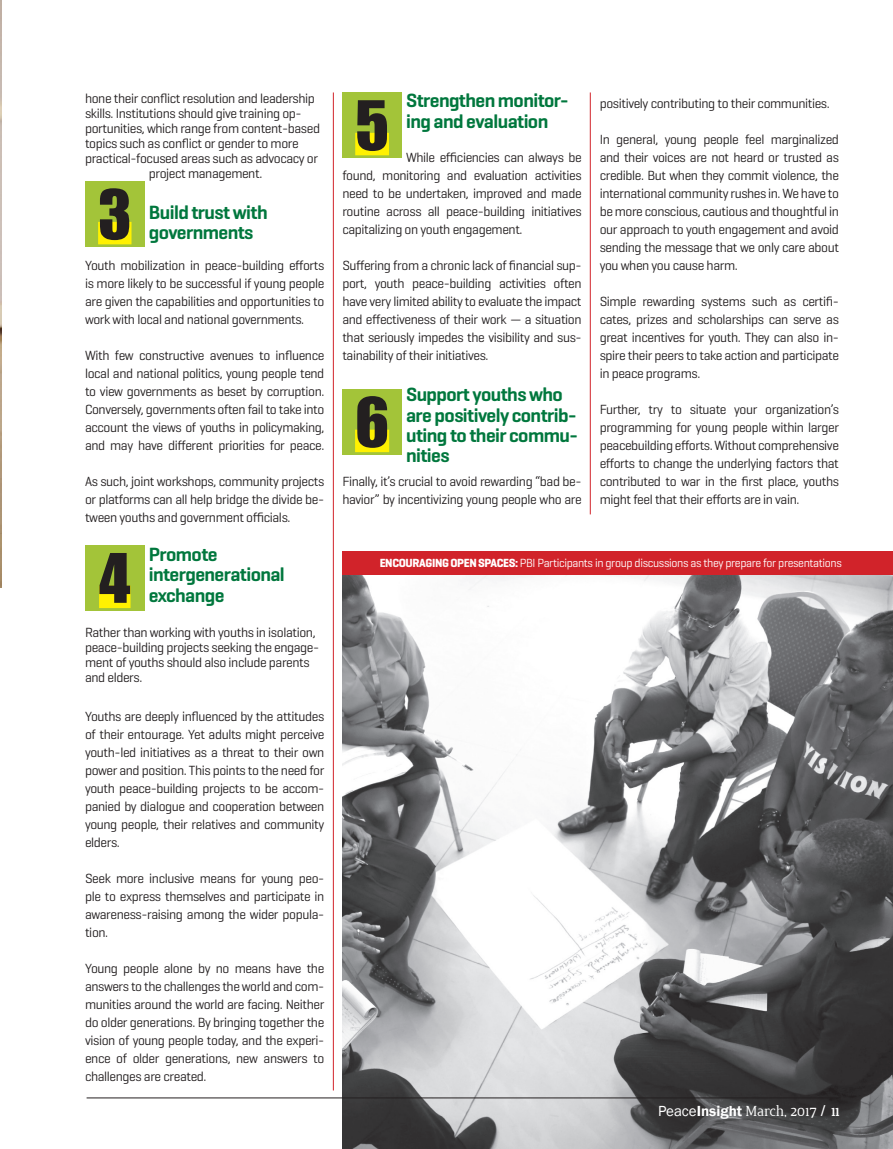
<style>
.page{position:relative;width:893px;height:1149px;background:#fff}
.page>*{position:absolute;margin:0;border:0;box-sizing:border-box;transform-origin:0 0}
.t1{font:63px "Impact";color:#231f20}
.t2{font:600 19.5px/20.4px "Geogrotesque";letter-spacing:-.03em;color:#00773d}
.t3{font:15px "Jura";color:#fff}
.t4{font:13.5px/18px "Geogrotesque";letter-spacing:-.03em;color:#231f20;text-align:justify}
.t5{font:12px "Geogrotesque";letter-spacing:-.03em;color:#fff}
.s1{font-weight:700}
.s2{font-family:"Franklin Gothic"}
.s3{font-family:"Franklin Gothic";font-weight:600}
</style>
<div class="page">
<img style="left:0;top:0;width:1px;height:587px">
<div style="left:85px;top:181px;width:60px;height:66px;background:#a3c439"></div>
<div style="left:98px;top:222px;width:34px;height:22px;background:#fff101"></div>
<img style="left:342px;top:574px;width:551px;height:574px">
<div style="left:342px;top:551px;width:551px;height:23px;background:#d1232a"></div>
<div style="left:85px;top:545px;width:60px;height:65px;background:#a3c439"></div>
<div style="left:99px;top:585px;width:32px;height:23px;background:#fff101"></div>
<div style="left:342px;top:92px;width:60px;height:66px;background:#a3c439"></div>
<div style="left:355px;top:133px;width:34px;height:22px;background:#fff101"></div>
<div style="left:342px;top:389px;width:60px;height:65px;background:#a3c439"></div>
<div style="left:355px;top:429px;width:34px;height:23px;background:#fff101"></div>
<hr style="left:87px;top:1097px;width:753px;height:1px;background:#231f20">
<hr style="left:333px;top:92px;width:1px;height:998px;background:#d1232a">
<hr style="left:590px;top:92px;width:1px;height:422px;background:#d1232a">
<p class="t4" style="left:85px;top:89px;width:231px">hone their conflict resolution and leadership</p>
<p class="t4" style="left:85px;top:104px;width:218px">skills. Institutions should give training op-</p>
<p class="t4" style="left:85px;top:119px;width:237px">portunities, which range from content-based</p>
<p class="t4" style="left:85px;top:134px;width:215px">topics such as conflict or gender to more</p>
<p class="t4" style="left:85px;top:149px;width:235px">practical-focused areas such as advocacy or</p>
<p class="t4" style="left:149px;top:164px;width:115px">project management.</p>
<h2 class="t2" style="left:149px;top:201px;width:120px">Build trust with governments</h2>
<p class="t4" style="left:85px;top:256px;width:241px">Youth mobilization in peace-building efforts is more likely to be successful if young people are given the capabilities and opportunities to work with local and national governments.</p>
<p class="t4" style="left:85px;top:346px;width:241px">With few constructive avenues to influence local and national politics, young people tend to view governments as beset by corruption.<br>Conversely, governments often fail to take into account the views of youths in policymaking, and may have different priorities for peace.</p>
<p class="t4" style="left:85px;top:472px;width:241px">As such, joint workshops, community projects or platforms can all help bridge the divide be&shy;tween youths and government officials.</p>
<h2 class="t2" style="left:149px;top:543px;width:137px">Promote intergenerational exchange</h2>
<p class="t4" style="left:85px;top:624px;width:236px;line-height:15px;text-align:left">Rather than working with youths in isolation, peace-building projects seeking the engage&shy;ment of youths should also include parents and elders.</p>
<p class="t4" style="left:85px;top:706px;width:241px">Youths are deeply influenced by the attitudes of their entourage. Yet adults might perceive youth-led initiatives as a threat to their own power and position. This points to the need for youth peace-building projects to be accom&shy;panied by dialogue and cooperation between young people, their relatives and community elders.</p>
<p class="t4" style="left:85px;top:868px;width:241px">Seek more inclusive means for young peo&shy;ple to express themselves and participate in awareness-raising among the wider popula&shy;tion.</p>
<p class="t4" style="left:85px;top:958px;width:241px">Young people alone by no means have the answers to the challenges the world and com&shy;munities around the world are facing. Neither do older generations. By bringing together the vision of young people today, and the experi&shy;ence of older generations, new answers to challenges are created.</p>
<h1 class="t1" style="left:98px;top:175px;width:35px">3</h1>
<h1 class="t1" style="left:99px;top:539px;width:33px">4</h1>
<h2 class="t2" style="left:406px;top:90px;width:164px">Strengthen monitor&shy;ing and evaluation</h2>
<p class="t4" style="left:342px;top:148px;width:241px;text-indent:64px">While efficiencies can always be found, monitoring and evaluation activities need to be undertaken, improved and made routine across all peace-building initiatives capitalizing on youth engagement.</p>
<p class="t4" style="left:342px;top:256px;width:241px">Suffering from a chronic lack of financial sup&shy;port, youth peace-building activities often have very limited ability to evaluate the impact and effectiveness of their work — a situation that seriously impedes the visibility and sus&shy;tainability of their initiatives.</p>
<h2 class="t2" style="left:406px;top:384px;width:173px">Support youths who are positively contrib&shy;uting to their commu&shy;nities</h2>
<p class="t4" style="left:342px;top:472px;width:241px">Finally, it’s crucial to avoid rewarding “bad be&shy;havior” by incentivizing young people who are</p>
<h1 class="t1" style="left:355px;top:86px;width:35px">5</h1>
<h1 class="t1" style="left:355px;top:383px;width:36px">6</h1>
<p class="t4" style="left:600px;top:94px;width:232px">positively contributing to their communities.</p>
<p class="t4" style="left:600px;top:130px;width:241px">In general, young people feel marginalized and their voices are not heard or trusted as credible. But when they commit violence, the international community rushes in. We have to be more conscious, cautious and thoughtful in our approach to youth engagement and avoid sending the message that we only care about you when you cause harm.</p>
<p class="t4" style="left:600px;top:292px;width:241px">Simple rewarding systems such as certifi&shy;cates, prizes and scholarships can serve as great incentives for youth. They can also in&shy;spire their peers to take action and participate in peace programs.</p>
<p class="t4" style="left:600px;top:400px;width:241px">Further, try to situate your organization’s programming for young people within larger peacebuilding efforts. Without comprehensive efforts to change the underlying factors that contributed to war in the first place, youths might feel that their efforts are in vain.</p>
<p class="t5" style="left:380px;top:555px;width:464px"><span class="s1">ENCOURAGING OPEN SPACES:</span> PBI Participants in group discussions as they prepare for presentations</p>
<p class="t3" style="left:658px;top:1103px;width:182px"><span class="s2">Peace</span><span class="s3">Insight</span> March, 2017 <span class="s1">/ 11</span></p>
</div>
